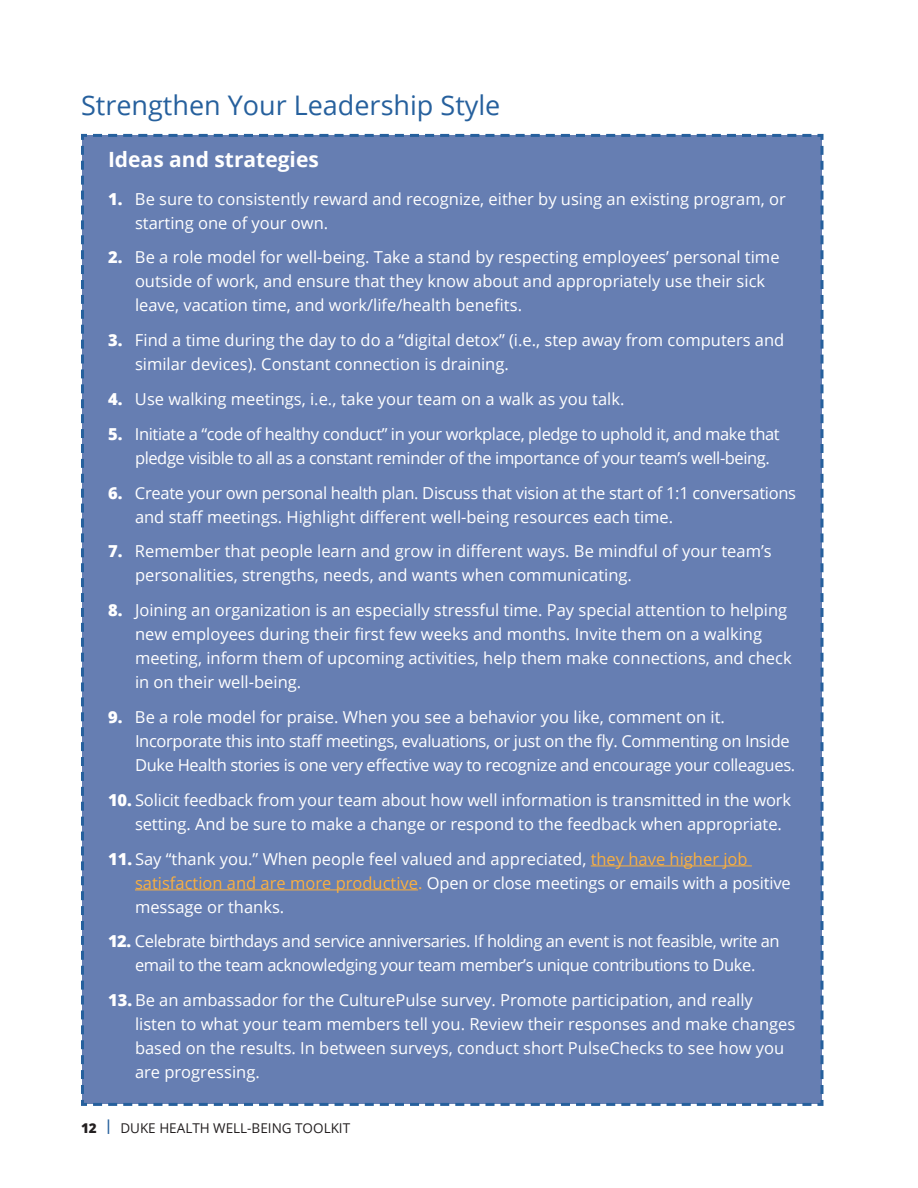
<style>
.page{position:relative;width:918px;height:1188px;background:#fff}
.page>*{position:absolute;margin:0;border:0;box-sizing:border-box;transform-origin:0 0}
.t1{font:30px "Arial";color:#26609d;scale:.75 1}
.t2{font:27px "Open Sans";color:#26609d}
.t3{font:700 21px "Open Sans";color:#fff}
.t4{font:16.5px/24px "Open Sans";color:#fff}
.t5{font:16.5px/24px "Open Sans";letter-spacing:-.02em;color:#fff}
.t6{font:16.5px/24px "Open Sans";letter-spacing:-.025em;color:#fff}
.t7{font:13.5px "Open Sans";color:#231f20}
.t8{font:800 13.5px "Open Sans";color:#231f20}
.s1{font-weight:800}
.s2{color:#fbb03f}
</style>
<div class="page">
<div style="left:81px;top:133px;width:743px;height:973px;background:#667eb2"></div>
<hr style="left:591px;top:866px;width:161px;height:1px;background:#fbb03f">
<hr style="left:135px;top:890px;width:283px;height:1px;background:#fbb03f">
<p class="t2" style="left:81px;top:87px;width:421px">Strengthen Your Leadership Style</p>
<p class="t3" style="left:108px;top:145px;width:212px">Ideas and strategies</p>
<p class="t4" style="left:135px;top:186px;width:652px;text-indent:-27px"><span class="s1">1.</span> Be sure to consistently reward and recognize, either by using an existing program, or starting one of your own.</p>
<p class="t4" style="left:135px;top:245px;width:646px;text-indent:-27px"><span class="s1">2.</span> Be a role model for well-being. Take a stand by respecting employees’ personal time outside of work, and ensure that they know about and appropriately use their sick leave, vacation time, and work/life/health benefits.</p>
<p class="t4" style="left:135px;top:328px;width:651px;text-indent:-27px"><span class="s1">3.</span> Find a time during the day to do a “digital detox” (i.e., step away from computers and similar devices). Constant connection is draining.</p>
<p class="t4" style="left:108px;top:387px;width:518px"><span class="s1">4.</span> Use walking meetings, i.e., take your team on a walk as you talk.</p>
<p class="t6" style="left:135px;top:421px;width:646px;text-indent:-27px"><span class="s1">5.</span> Initiate a “code of healthy conduct” in your workplace, pledge to uphold it, and make that pledge visible to all as a constant reminder of the importance of your team’s well-being.</p>
<p class="t5" style="left:135px;top:480px;width:663px;text-indent:-27px"><span class="s1">6.</span> Create your own personal health plan. Discuss that vision at the start of 1:1 conversations and staff meetings. Highlight different well-being resources each time.</p>
<p class="t4" style="left:135px;top:539px;width:638px;text-indent:-27px"><span class="s1">7.</span> Remember that people learn and grow in different ways. Be mindful of your team’s personalities, strengths, needs, and wants when communicating.</p>
<p class="t4" style="left:135px;top:598px;width:658px;text-indent:-27px"><span class="s1">8.</span> Joining an organization is an especially stressful time. Pay special attention to helping new employees during their first few weeks and months. Invite them on a walking meeting, inform them of upcoming activities, help them make connections, and check in on their well-being.</p>
<p class="t5" style="left:135px;top:705px;width:662px;text-indent:-27px"><span class="s1">9.</span> Be a role model for praise. When you see a behavior you like, comment on it.<br>Incorporate this into staff meetings, evaluations, or just on the fly. Commenting on Inside<br>Duke Health stories is one very effective way to recognize and encourage your colleagues.</p>
<p class="t4" style="left:135px;top:787px;width:658px;text-indent:-27px"><span class="s1">10.</span> Solicit feedback from your team about how well information is transmitted in the work setting. And be sure to make a change or respond to the feedback when appropriate.</p>
<p class="t4" style="left:135px;top:846px;width:657px;text-indent:-27px"><span class="s1">11.</span> Say “thank you.” When people feel valued and appreciated, <span class="s2">they have higher job satisfaction and are more productive.</span> Open or close meetings or emails with a positive message or thanks.</p>
<p class="t6" style="left:108px;top:929px;width:673px;text-align:center"><span class="s1">12.</span> Celebrate birthdays and service anniversaries. If holding an event is not feasible, write an email to the team acknowledging your team member’s unique contributions to Duke.</p>
<p class="t4" style="left:135px;top:988px;width:662px;text-indent:-27px"><span class="s1">13.</span> Be an ambassador for the CulturePulse survey. Promote participation, and really listen to what your team members tell you. Review their responses and make changes based on the results. In between surveys, conduct short PulseChecks to see how you are progressing.</p>
<p class="t8" style="left:81px;top:1118px;width:17px">12</p>
<p class="t1" style="left:107px;top:1109px;width:6px">ˡ</p>
<p class="t7" style="left:120px;top:1119px;width:231px">DUKE HEALTH WELL-BEING TOOLKIT</p>
</div>
